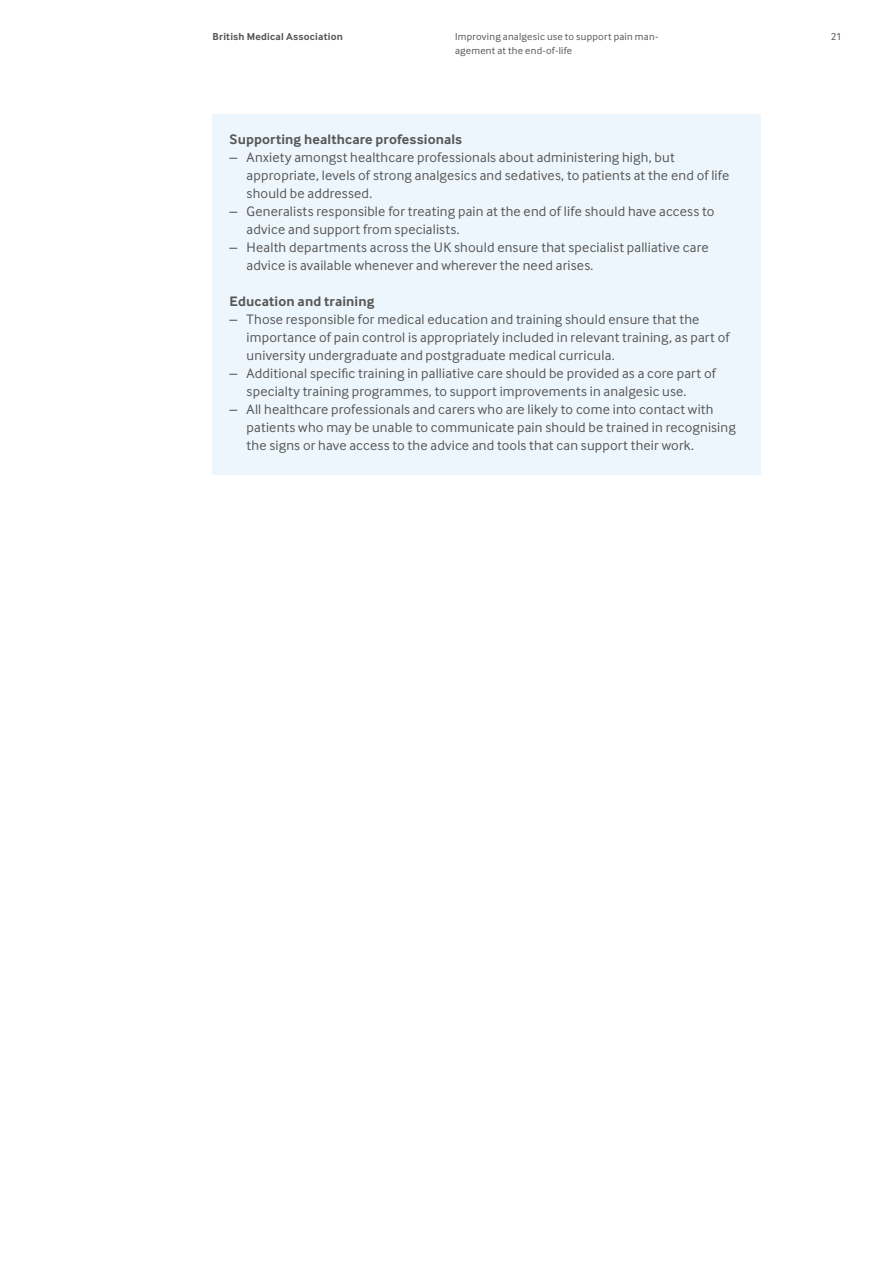
<style>
.page{position:relative;width:893px;height:1263px;background:#fff}
.page>*{position:absolute;margin:0;border:0;box-sizing:border-box;transform-origin:0 0}
.t1{font:14.25px/18px "Inter Face";letter-spacing:.01em;color:#575756}
.t2{font:700 14.25px "Inter Face";letter-spacing:.01em;color:#575756}
.t3{font:10.5px "Inter Face";letter-spacing:.025em;color:#575756}
.t4{font:700 10.5px "Inter Face";letter-spacing:.02em;color:#575756}
</style>
<div class="page">
<div style="left:213px;top:114px;width:548px;height:360px;background:#eef6fd"></div>
<p class="t4" style="left:213px;top:30px;width:132px">British Medical Association</p>
<p class="t3" style="left:455px;top:31px;width:205px">Improving analgesic use to support pain man-</p>
<p class="t3" style="left:831px;top:31px;width:13px">21</p>
<p class="t3" style="left:455px;top:44px;width:119px">agement at the end-of-life</p>
<p class="t2" style="left:230px;top:131px;width:234px">Supporting healthcare professionals</p>
<p class="t1" style="left:247px;top:148px;width:484px;text-indent:-17px">– Anxiety amongst healthcare professionals about administering high, but appropriate, levels of strong analgesics and sedatives, to patients at the end of life should be addressed.</p>
<p class="t1" style="left:247px;top:202px;width:469px;text-indent:-17px">– Generalists responsible for treating pain at the end of life should have access to advice and support from specialists.</p>
<p class="t1" style="left:247px;top:238px;width:464px;text-indent:-17px">– Health departments across the UK should ensure that specialist palliative care advice is available whenever and wherever the need arises.</p>
<p class="t2" style="left:230px;top:293px;width:146px">Education and training</p>
<p class="t1" style="left:247px;top:310px;width:484px;text-indent:-17px">– Those responsible for medical education and training should ensure that the importance of pain control is appropriately included in relevant training, as part of university undergraduate and postgraduate medical curricula.</p>
<p class="t1" style="left:247px;top:364px;width:471px;text-indent:-17px">– Additional specific training in palliative care should be provided as a core part of specialty training programmes, to support improvements in analgesic use.</p>
<p class="t1" style="left:247px;top:400px;width:491px;text-indent:-17px">– All healthcare professionals and carers who are likely to come into contact with patients who may be unable to communicate pain should be trained in recognising the signs or have access to the advice and tools that can support their work.</p>
</div>
